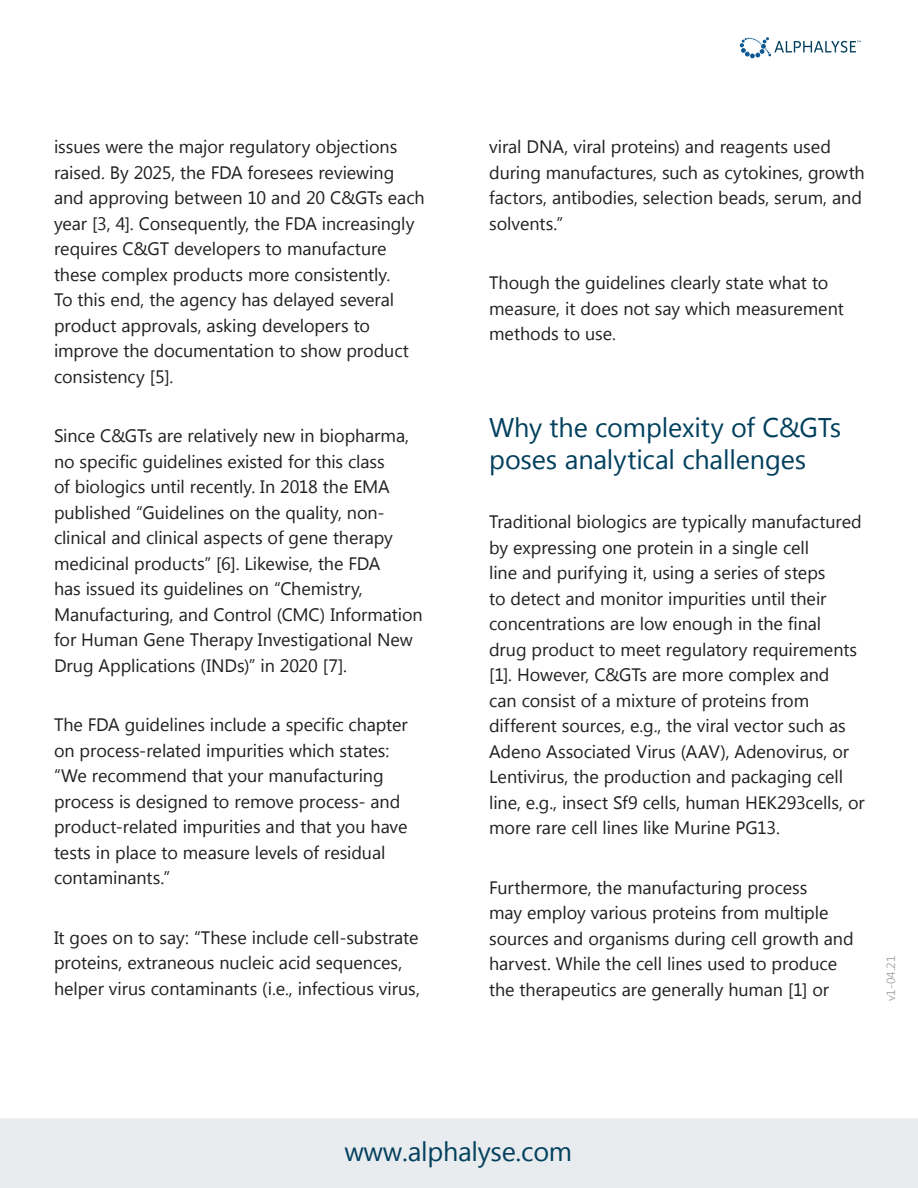
<style>
.page{position:relative;width:918px;height:1188px;background:#fff}
.page>*{position:absolute;margin:0;border:0;box-sizing:border-box;transform-origin:0 0}
.brød_med_streger{font:27px/32.4px "Lao UI";letter-spacing:-.01em;color:#02405e}
.brød_med_streger-2{font:18px/25.5px "Lao UI";letter-spacing:-.005em;color:#231f20}
.Section_Text{font:12px "Lao UI";color:#a8a9ad}
</style>
<div class="page">
<div style="left:0;top:1118px;width:918px;height:70px;background:#e9ecee"></div>
<svg style="left:740px;top:37px;width:121px;height:21px"></svg>
<p class="brød_med_streger-2" style="left:54px;top:134px;width:372px">issues were the major regulatory objections raised. By 2025, the FDA foresees reviewing and approving between 10 and 20 C&amp;GTs each year [3, 4]. Consequently, the FDA increasingly requires C&amp;GT developers to manufacture these complex products more consistently.<br>To this end, the agency has delayed several product approvals, asking developers to improve the documentation to show product consistency [5].</p>
<p class="brød_med_streger-2" style="left:54px;top:423px;width:370px">Since C&amp;GTs are relatively new in biopharma, no specific guidelines existed for this class<br>of biologics until recently. In 2018 the EMA published “Guidelines on the quality, non&shy;clinical and clinical aspects of gene therapy medicinal products” [6]. Likewise, the FDA<br>has issued its guidelines on “Chemistry, Manufacturing, and Control (CMC) Information for Human Gene Therapy Investigational New Drug Applications (INDs)” in 2020 [7].</p>
<p class="brød_med_streger-2" style="left:54px;top:712px;width:355px">The FDA guidelines include a specific chapter on process-related impurities which states: “We recommend that your manufacturing process is designed to remove process- and product-related impurities and that you have tests in place to measure levels of residual contaminants.”</p>
<p class="brød_med_streger-2" style="left:54px;top:924px;width:367px">It goes on to say: “These include cell-substrate proteins, extraneous nucleic acid sequences, helper virus contaminants (i.e., infectious virus,</p>
<p class="brød_med_streger-2" style="left:489px;top:134px;width:377px">viral DNA, viral proteins) and reagents used during manufactures, such as cytokines, growth factors, antibodies, selection beads, serum, and solvents.”</p>
<p class="brød_med_streger-2" style="left:489px;top:270px;width:356px">Though the guidelines clearly state what to measure, it does not say which measurement methods to use.</p>
<p class="brød_med_streger" style="left:489px;top:410px;width:354px">Why the complexity of C&amp;GTs poses analytical challenges</p>
<p class="brød_med_streger-2" style="left:489px;top:509px;width:377px">Traditional biologics are typically manufactured by expressing one protein in a single cell<br>line and purifying it, using a series of steps<br>to detect and monitor impurities until their concentrations are low enough in the final<br>drug product to meet regulatory requirements [1]. However, C&amp;GTs are more complex and<br>can consist of a mixture of proteins from different sources, e.g., the viral vector such as Adeno Associated Virus (AAV), Adenovirus, or Lentivirus, the production and packaging cell line, e.g., insect Sf9 cells, human HEK293cells, or more rare cell lines like Murine PG13.</p>
<p class="brød_med_streger-2" style="left:489px;top:874px;width:366px">Furthermore, the manufacturing process<br>may employ various proteins from multiple sources and organisms during cell growth and harvest. While the cell lines used to produce the therapeutics are generally human [1] or</p>
<p class="Section_Text" style="left:883px;top:1001px;width:47px;rotate:-90deg">v1-04.21</p>
<h1 class="brød_med_streger" style="left:344px;top:1134px;width:229px">www.alphalyse.com</h1>
</div>
